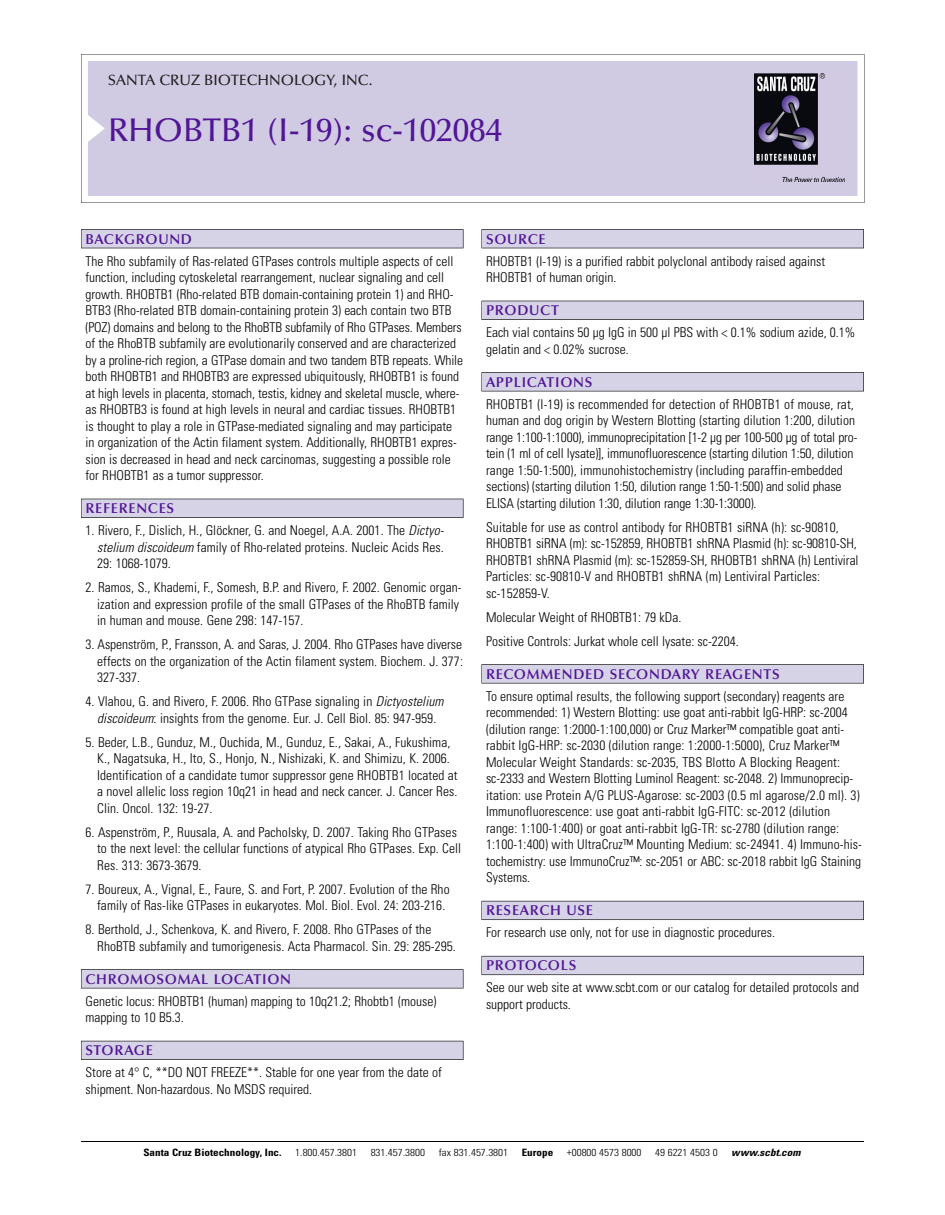
<style>
.page{position:relative;width:945px;height:1215px;background:#fff}
.page>*{position:absolute;margin:0;border:0;box-sizing:border-box;transform-origin:0 0}
.t1{font:500 33px "Optima";color:#511695}
.t2{font:500 15px "Optima";color:#231f20}
.t3{font:600 14.25px "Optima";letter-spacing:.05em;color:#511695}
.t4{font:300 condensed 13.5px/16.5px "Univers";color:#000}
.t5{font:300 condensed 10.2px "Univers";color:#000;scale:1.1 1}
.t6{font:700 condensed 10.2px "Univers";color:#000;scale:1.1 1}
.t7{font:italic 700 condensed 10.2px "Univers";letter-spacing:.005em;color:#000;scale:1.1 1}
.s1{font-style:italic}
</style>
<div class="page">
<svg style="left:81px;top:54px;width:783px;height:149px"></svg>
<div style="left:88px;top:61px;width:769px;height:135px;background:#d1cae3"></div>
<img style="left:755px;top:74px;width:90px;height:108px">
<div style="left:81px;top:229px;width:382px;height:19px;background:#525156"></div>
<div style="left:81px;top:230px;width:382px;height:18px;background:#d7d3e7"></div>
<div style="left:81px;top:499px;width:382px;height:19px;background:#515055"></div>
<div style="left:81px;top:499px;width:382px;height:18px;background:#d7d3e7"></div>
<div style="left:81px;top:969px;width:382px;height:19px;background:#545357"></div>
<div style="left:81px;top:970px;width:382px;height:18px;background:#d7d3e7"></div>
<div style="left:81px;top:1041px;width:382px;height:19px;background:#54535a"></div>
<div style="left:81px;top:1041px;width:382px;height:18px;background:#d7d3e7"></div>
<div style="left:482px;top:229px;width:382px;height:19px;background:#525156"></div>
<div style="left:482px;top:230px;width:381px;height:18px;background:#d7d3e7"></div>
<div style="left:482px;top:301px;width:382px;height:19px;background:#515055"></div>
<div style="left:482px;top:301px;width:381px;height:18px;background:#d7d3e7"></div>
<div style="left:482px;top:372px;width:382px;height:19px;background:#545357"></div>
<div style="left:482px;top:373px;width:381px;height:18px;background:#d7d3e7"></div>
<div style="left:482px;top:664px;width:382px;height:19px;background:#575759"></div>
<div style="left:482px;top:665px;width:381px;height:18px;background:#d7d3e7"></div>
<div style="left:482px;top:901px;width:382px;height:19px;background:#5b5a62"></div>
<div style="left:482px;top:901px;width:381px;height:18px;background:#d7d3e7"></div>
<div style="left:482px;top:956px;width:382px;height:19px;background:#66646e"></div>
<div style="left:482px;top:956px;width:381px;height:18px;background:#d7d3e7"></div>
<hr style="left:81px;top:1141px;width:783px;height:1px;background:#000">
<p class="t2" style="left:108px;top:74px;width:266px">SANTA CRUZ BIOTECHNOLOGY, INC.</p>
<h1 class="t1" style="left:108px;top:117px;width:396px">RHOBTB1 (I-19): sc-102084</h1>
<p class="t3" style="left:86px;top:233px;width:108px">BACKGROUND</p>
<p class="t4" style="left:86px;top:254px;width:379px">The Rho subfamily of Ras-related GTPases controls multiple aspects of cell function, including cytoskeletal rearrangement, nuclear signaling and cell growth. RHOBTB1 (Rho-related BTB domain-containing protein 1) and RHO-BTB3 (Rho-related BTB domain-containing protein 3) each contain two BTB (POZ) domains and belong to the RhoBTB subfamily of Rho GTPases. Members of the RhoBTB subfamily are evolutionarily conserved and are characterized by a proline-rich region, a GTPase domain and two tandem BTB repeats. While both RHOBTB1 and RHOBTB3 are expressed ubiquitously, RHOBTB1 is found at high levels in placenta, stomach, testis, kidney and skeletal muscle, where&shy;as RHOBTB3 is found at high levels in neural and cardiac tissues. RHOBTB1 is thought to play a role in GTPase-mediated signaling and may participate in organization of the Actin filament system. Additionally, RHOBTB1 expres&shy;sion is decreased in head and neck carcinomas, suggesting a possible role for RHOBTB1 as a tumor suppressor.</p>
<p class="t3" style="left:86px;top:503px;width:90px">REFERENCES</p>
<p class="t4" style="left:97px;top:523px;width:348px;text-align:justify;text-indent:-12px">1. Rivero, F., Dislich, H., Glöckner, G. and Noegel, A.A. 2001. The <span class="s1">Dictyo&shy;stelium discoideum</span> family of Rho-related proteins. Nucleic Acids Res.<br>29: 1068-1079.</p>
<p class="t4" style="left:97px;top:580px;width:366px;text-indent:-12px">2. Ramos, S., Khademi, F., Somesh, B.P. and Rivero, F. 2002. Genomic organ&shy;ization and expression profile of the small GTPases of the RhoBTB family in human and mouse. Gene 298: 147-157.</p>
<p class="t4" style="left:97px;top:637px;width:367px;text-align:justify;text-indent:-12px">3. Aspenström, P., Fransson, A. and Saras, J. 2004. Rho GTPases have diverse effects on the organization of the Actin filament system. Biochem. J. 377:<br>327-337.</p>
<p class="t4" style="left:86px;top:694px;width:359px;text-align:center">4. Vlahou, G. and Rivero, F. 2006. Rho GTPase signaling in <span class="s1">Dictyostelium discoideum</span>: insights from the genome. Eur. J. Cell Biol. 85: 947-959.</p>
<p class="t4" style="left:97px;top:735px;width:362px;text-indent:-12px">5. Beder, L.B., Gunduz, M., Ouchida, M., Gunduz, E., Sakai, A., Fukushima, K., Nagatsuka, H., Ito, S., Honjo, N., Nishizaki, K. and Shimizu, K. 2006.<br>Identification of a candidate tumor suppressor gene RHOBTB1 located at a novel allelic loss region 10q21 in head and neck cancer. J. Cancer Res.<br>Clin. Oncol. 132: 19-27.</p>
<p class="t4" style="left:97px;top:825px;width:365px;text-indent:-12px">6. Aspenström, P., Ruusala, A. and Pacholsky, D. 2007. Taking Rho GTPases to the next level: the cellular functions of atypical Rho GTPases. Exp. Cell<br>Res. 313: 3673-3679.</p>
<p class="t4" style="left:86px;top:882px;width:366px;text-align:center">7. Boureux, A., Vignal, E., Faure, S. and Fort, P. 2007. Evolution of the Rho family of Ras-like GTPases in eukaryotes. Mol. Biol. Evol. 24: 203-216.</p>
<p class="t4" style="left:97px;top:922px;width:360px;text-indent:-12px">8. Berthold, J., Schenkova, K. and Rivero, F. 2008. Rho GTPases of the<br>RhoBTB subfamily and tumorigenesis. Acta Pharmacol. Sin. 29: 285-295.</p>
<p class="t3" style="left:86px;top:973px;width:207px">CHROMOSOMAL LOCATION</p>
<p class="t4" style="left:86px;top:994px;width:352px">Genetic locus: RHOBTB1 (human) mapping to 10q21.2; Rhobtb1 (mouse) mapping to 10 B5.3.</p>
<p class="t3" style="left:86px;top:1045px;width:69px">STORAGE</p>
<p class="t4" style="left:86px;top:1065px;width:358px">Store at 4° C, **DO NOT FREEZE**. Stable for one year from the date of shipment. Non-hazardous. No MSDS required.</p>
<p class="t3" style="left:486px;top:233px;width:61px">SOURCE</p>
<p class="t4" style="left:486px;top:254px;width:341px">RHOBTB1 (I-19) is a purified rabbit polyclonal antibody raised against<br>RHOBTB1 of human origin.</p>
<p class="t3" style="left:486px;top:305px;width:74px">PRODUCT</p>
<p class="t4" style="left:486px;top:325px;width:371px">Each vial contains 50 µg IgG in 500 µl PBS with &lt; 0.1% sodium azide, 0.1% gelatin and &lt; 0.02% sucrose.</p>
<p class="t3" style="left:486px;top:376px;width:108px">APPLICATIONS</p>
<p class="t4" style="left:486px;top:397px;width:373px">RHOBTB1 (I-19) is recommended for detection of RHOBTB1 of mouse, rat, human and dog origin by Western Blotting (starting dilution 1:200, dilution range 1:100-1:1000), immunoprecipitation [1-2 µg per 100-500 µg of total pro&shy;tein (1 ml of cell lysate)], immunofluorescence (starting dilution 1:50, dilution range 1:50-1:500), immunohistochemistry (including paraffin-embedded sections) (starting dilution 1:50, dilution range 1:50-1:500) and solid phase ELISA (starting dilution 1:30, dilution range 1:30-1:3000).</p>
<p class="t4" style="left:486px;top:520px;width:374px">Suitable for use as control antibody for RHOBTB1 siRNA (h): sc-90810, RHOBTB1 siRNA (m): sc-152859, RHOBTB1 shRNA Plasmid (h): sc-90810-SH, RHOBTB1 shRNA Plasmid (m): sc-152859-SH, RHOBTB1 shRNA (h) Lentiviral Particles: sc-90810-V and RHOBTB1 shRNA (m) Lentiviral Particles: sc-152859-V.</p>
<p class="t4" style="left:486px;top:606px;width:254px;line-height:24px">Molecular Weight of RHOBTB1: 79 kDa.<br>Positive Controls: Jurkat whole cell lysate: sc-2204.</p>
<p class="t3" style="left:486px;top:668px;width:295px">RECOMMENDED SECONDARY REAGENTS</p>
<p class="t4" style="left:486px;top:689px;width:378px">To ensure optimal results, the following support (secondary) reagents are recommended: 1) Western Blotting: use goat anti-rabbit IgG-HRP: sc-2004 (dilution range: 1:2000-1:100,000) or Cruz Marker™ compatible goat anti&shy;rabbit IgG-HRP: sc-2030 (dilution range: 1:2000-1:5000), Cruz Marker™ Molecular Weight Standards: sc-2035, TBS Blotto A Blocking Reagent: sc-2333 and Western Blotting Luminol Reagent: sc-2048. 2) Immunoprecip&shy;itation: use Protein A/G PLUS-Agarose: sc-2003 (0.5 ml agarose/2.0 ml). 3)<br>Immunofluorescence: use goat anti-rabbit IgG-FITC: sc-2012 (dilution range: 1:100-1:400) or goat anti-rabbit IgG-TR: sc-2780 (dilution range:<br>1:100-1:400) with UltraCruz™ Mounting Medium: sc-24941. 4) Immuno-his&shy;tochemistry: use ImmunoCruz™: sc-2051 or ABC: sc-2018 rabbit IgG Staining Systems.</p>
<p class="t3" style="left:486px;top:905px;width:109px">RESEARCH USE</p>
<p class="t4" style="left:486px;top:925px;width:290px">For research use only, not for use in diagnostic procedures.</p>
<p class="t3" style="left:486px;top:960px;width:92px">PROTOCOLS</p>
<p class="t4" style="left:486px;top:980px;width:375px">See our web site at www.scbt.com or our catalog for detailed protocols and support products.</p>
<p class="t6" style="left:143px;top:1148px;width:127px">Santa Cruz Biotechnology, Inc.</p>
<p class="t5" style="left:295px;top:1148px;width:58px">1.800.457.3801</p>
<p class="t5" style="left:371px;top:1148px;width:51px">831.457.3800</p>
<p class="t5" style="left:439px;top:1148px;width:65px">fax 831.457.3801</p>
<p class="t6" style="left:522px;top:1148px;width:30px">Europe</p>
<p class="t5" style="left:567px;top:1148px;width:69px">+00800 4573 8000</p>
<p class="t5" style="left:655px;top:1148px;width:58px">49 6221 4503 0</p>
<p class="t7" style="left:731px;top:1148px;width:64px">www.scbt.com</p>
</div>
